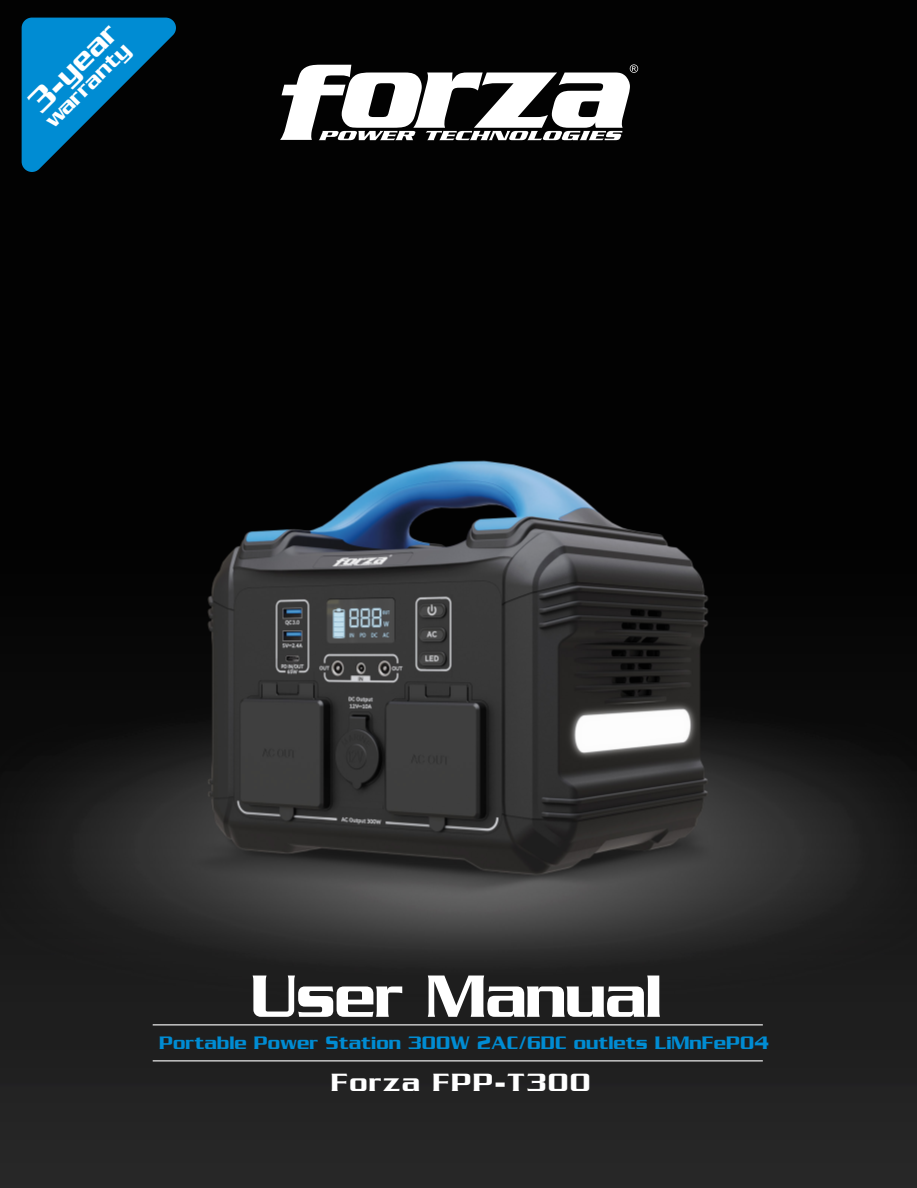
<style>
.page{position:relative;width:917px;height:1188px;background:#fff}
.page>*{position:absolute;margin:0;border:0;box-sizing:border-box;transform-origin:0 0}
.t1{font:64.5px "Serpentine ICG";letter-spacing:-.02em;color:#fff}
.t2{font:31.35px "Serpentine ICG";color:#fff}
.t3{font:27px "Serpentine ICG";letter-spacing:.04em;color:#fff;scale:1.06 1}
.t4{font:23.4px "Serpentine ICG";color:#fff}
.t5{font:19.5px "Serpentine ICG";color:#008cd3}
.s1{font-size:34.65px}
</style>
<div class="page">
<img style="left:0;top:0;width:917px;height:1188px">
<svg style="left:280px;top:64px;width:358px;height:76px"></svg>
<svg style="left:22px;top:18px;width:154px;height:154px"></svg>
<hr style="left:153px;top:1060px;width:610px;height:1px;background:#fff">
<hr style="left:153px;top:1024px;width:610px;height:1px;background:#fff">
<h2 class="t2" style="left:21px;top:95px;width:114px;rotate:-45deg"><span class="s1">3-</span> year</h2>
<p class="t4" style="left:39px;top:115px;width:112px;rotate:-45deg">warranty</p>
<h1 class="t1" style="left:250px;top:960px;width:413px">User Manual</h1>
<p class="t5" style="left:159px;top:1032px;width:611px">Portable Power Station 300W 2AC/6DC outlets LiMnFePO4</p>
<h3 class="t3" style="left:331px;top:1067px;width:246px">Forza FPP-T300</h3>
</div>
